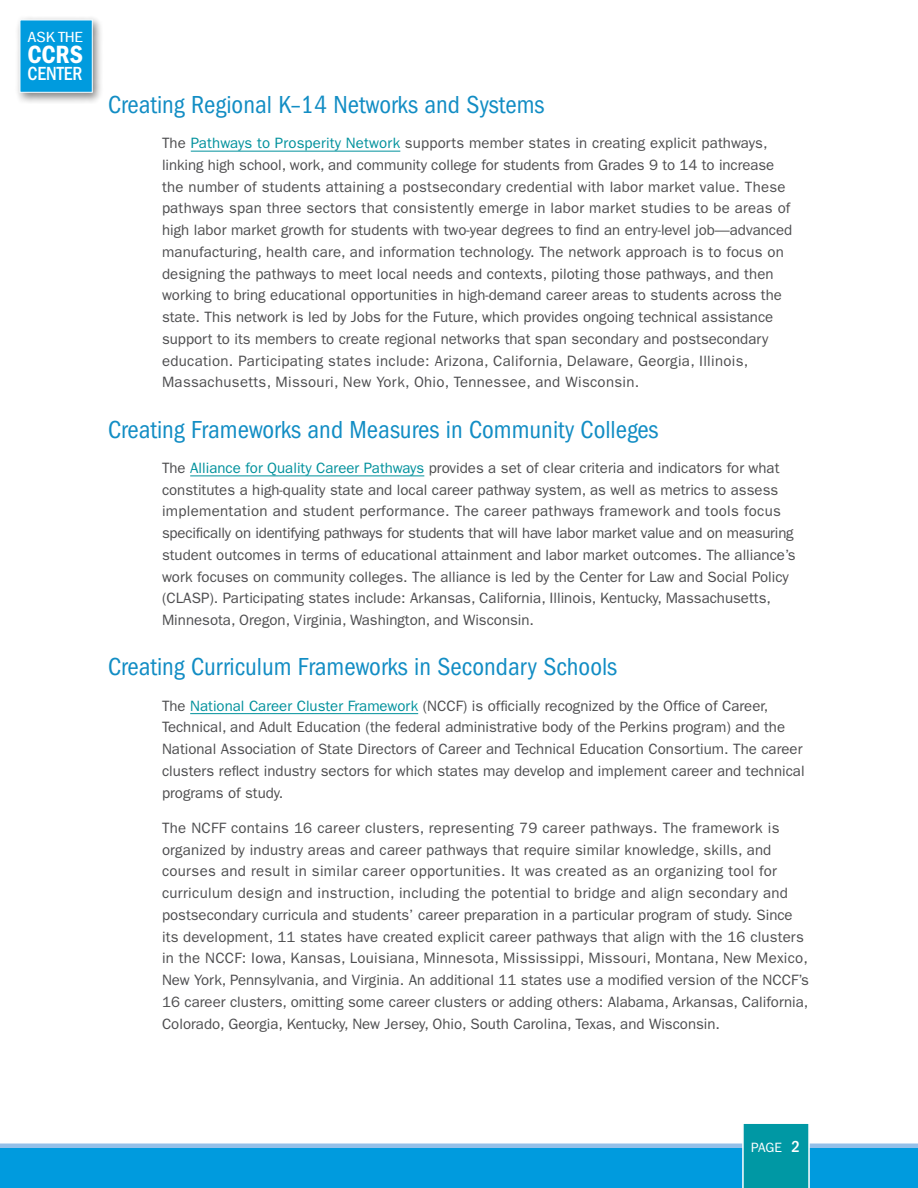
<style>
.page{position:relative;width:918px;height:1188px;background:#fff}
.page>*{position:absolute;margin:0;border:0;box-sizing:border-box;transform-origin:0 0}
.t1{font:25.8px "ITC Franklin Gothic Std Dm Cd";color:#fff}
.t2{font:condensed 25.5px "ITC Franklin Gothic Std";color:#128dc4}
.t3{font:500 condensed 19.65px "ITC Franklin Gothic Std";color:#fff;scale:.96 1}
.t4{font:condensed 15.15px "ITC Franklin Gothic Std";letter-spacing:-.01em;color:#fff;scale:1.21 1}
.t5{font:15px/21.8px "ITC Franklin Gothic Std";color:#4d4d4f}
.t6{font:13.5px "ITC Franklin Gothic Std";color:#fff}
.s1{color:#00919c}
.s2{font-weight:500;font-stretch:condensed;font-size:16.5px}
</style>
<div class="page">
<div style="left:0;top:1147px;width:918px;height:41px;background:#009bde"></div>
<hr style="left:0;top:1144px;width:918px;height:4px;background:#94c0e9">
<div style="left:742px;top:1124px;width:68px;height:64px;background:#0098a4"></div>
<div style="left:15px;top:15px;width:89px;height:89px;background:#000;opacity:.48"></div>
<div style="left:20px;top:20px;width:73px;height:73px;background:#009bde;border:1px solid #fff"></div>
<hr style="left:191px;top:151px;width:209px;height:1px;background:#00919c">
<hr style="left:190px;top:476px;width:234px;height:1px;background:#00919c">
<hr style="left:190px;top:713px;width:228px;height:1px;background:#00919c">
<p class="t4" style="left:27px;top:29px;width:47px">ASK THE</p>
<h1 class="t1" style="left:27px;top:39px;width:57px">CCRS</h1>
<h3 class="t3" style="left:27px;top:62px;width:59px">CENTER</h3>
<h4 class="t2" style="left:108px;top:90px;width:438px">Creating Regional K–14 Networks and Systems</h4>
<p class="t5" style="left:162px;top:132px;width:632px">The <span class="s1">Pathways to Prosperity Network</span> supports member states in creating explicit pathways, linking high school, work, and community college for students from Grades 9 to 14 to increase the number of students attaining a postsecondary credential with labor market value. These pathways span three sectors that consistently emerge in labor market studies to be areas of high labor market growth for students with two-year degrees to find an entry-level job—advanced manufacturing, health care, and information technology. The network approach is to focus on designing the pathways to meet local needs and contexts, piloting those pathways, and then working to bring educational opportunities in high-demand career areas to students across the state. This network is led by Jobs for the Future, which provides ongoing technical assistance support to its members to create regional networks that span secondary and postsecondary education. Participating states include: Arizona, California, Delaware, Georgia, Illinois, Massachusetts, Missouri, New York, Ohio, Tennessee, and Wisconsin.</p>
<h4 class="t2" style="left:108px;top:415px;width:552px">Creating Frameworks and Measures in Community Colleges</h4>
<p class="t5" style="left:162px;top:457px;width:635px">The <span class="s1">Alliance for Quality Career Pathways</span> provides a set of clear criteria and indicators for what constitutes a high-quality state and local career pathway system, as well as metrics to assess implementation and student performance. The career pathways framework and tools focus specifically on identifying pathways for students that will have labor market value and on measuring student outcomes in terms of educational attainment and labor market outcomes. The alliance’s work focuses on community colleges. The alliance is led by the Center for Law and Social Policy (CLASP). Participating states include: Arkansas, California, Illinois, Kentucky, Massachusetts, Minnesota, Oregon, Virginia, Washington, and Wisconsin.</p>
<h4 class="t2" style="left:108px;top:653px;width:511px">Creating Curriculum Frameworks in Secondary Schools</h4>
<p class="t5" style="left:162px;top:695px;width:644px">The <span class="s1">National Career Cluster Framework</span> (NCCF) is officially recognized by the Office of Career, Technical, and Adult Education (the federal administrative body of the Perkins program) and the National Association of State Directors of Career and Technical Education Consortium. The career clusters reflect industry sectors for which states may develop and implement career and technical programs of study.</p>
<p class="t5" style="left:162px;top:817px;width:648px">The NCFF contains 16 career clusters, representing 79 career pathways. The framework is organized by industry areas and career pathways that require similar knowledge, skills, and courses and result in similar career opportunities. It was created as an organizing tool for curriculum design and instruction, including the potential to bridge and align secondary and postsecondary curricula and students’ career preparation in a particular program of study. Since its development, 11 states have created explicit career pathways that align with the 16 clusters in the NCCF: Iowa, Kansas, Louisiana, Minnesota, Mississippi, Missouri, Montana, New Mexico, New York, Pennsylvania, and Virginia. An additional 11 states use a modified version of the NCCF’s 16 career clusters, omitting some career clusters or adding others: Alabama, Arkansas, California, Colorado, Georgia, Kentucky, New Jersey, Ohio, South Carolina, Texas, and Wisconsin.</p>
<p class="t6" style="left:751px;top:1140px;width:50px">PAGE <span class="s2">2</span></p>
</div>
